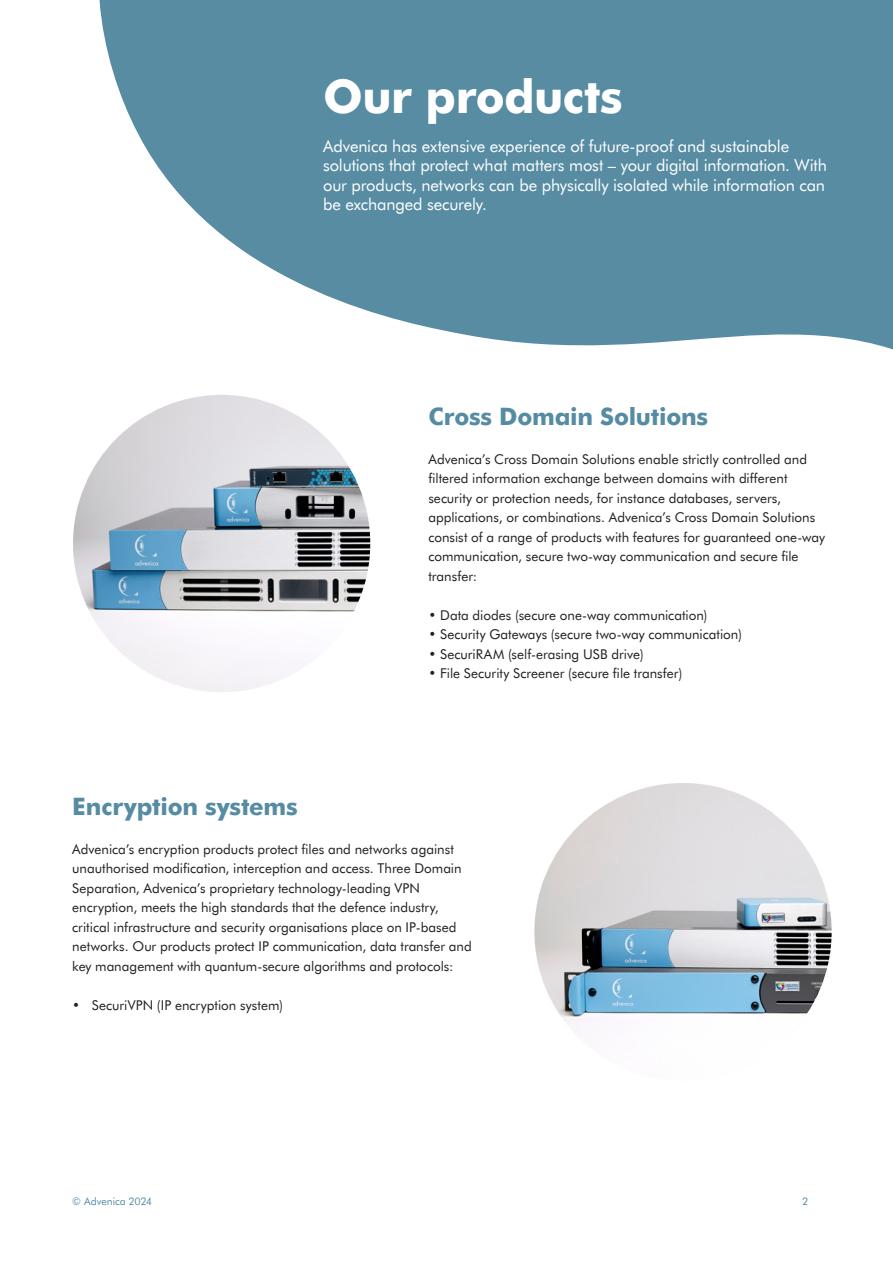
<style>
.page{position:relative;width:893px;height:1263px;background:#fff}
.page>*{position:absolute;margin:0;border:0;box-sizing:border-box;transform-origin:0 0}
.Brödtext_utan_indrag{font:800 46.5px "Futura BT";letter-spacing:-.015em;color:#fff}
.Brödtext_utan_indrag-2{font:800 24px "Futura BT";letter-spacing:-.01em;color:#568ca3}
.Brödtext_utan_indrag-3{font:16.5px/19.5px "Futura BT";letter-spacing:-.01em;color:#fff}
.Brödtext_utan_indrag-4{font:13.5px/19.5px "Futura BT";color:#231f20}
.t1{font:10.5px "Futura BT";color:#558ca4}
</style>
<div class="page">
<svg style="left:99px;top:0;width:794px;height:350px;background:#6f9cb0"></svg>
<img style="left:72px;top:394px;width:299px;height:299px;border-radius:149px">
<img style="left:534px;top:782px;width:298px;height:299px;border-radius:149px">
<p class="Brödtext_utan_indrag" style="left:323px;top:63px;width:301px">Our products</p>
<p class="Brödtext_utan_indrag-3" style="left:323px;top:135px;width:505px">Advenica has extensive experience of future-proof and sustainable solutions that protect what matters most – your digital information. With our products, networks can be physically isolated while information can be exchanged securely.</p>
<p class="Brödtext_utan_indrag-2" style="left:428px;top:399px;width:281px">Cross Domain Solutions</p>
<p class="Brödtext_utan_indrag-4" style="left:428px;top:448px;width:398px">Advenica’s Cross Domain Solutions enable strictly controlled and filtered information exchange between domains with different security or protection needs, for instance databases, servers, applications, or combinations. Advenica’s Cross Domain Solutions consist of a range of products with features for guaranteed one-way communication, secure two-way communication and secure file transfer:</p>
<p class="Brödtext_utan_indrag-4" style="left:428px;top:604px;width:281px">• Data diodes (secure one-way communication)</p>
<p class="Brödtext_utan_indrag-4" style="left:428px;top:624px;width:315px">• Security Gateways (secure two-way communication)</p>
<p class="Brödtext_utan_indrag-4" style="left:428px;top:643px;width:217px">• SecuriRAM (self-erasing USB drive)</p>
<p class="Brödtext_utan_indrag-4" style="left:428px;top:663px;width:255px">• File Security Screener (secure file transfer)</p>
<p class="Brödtext_utan_indrag-2" style="left:72px;top:789px;width:227px">Encryption systems</p>
<p class="Brödtext_utan_indrag-4" style="left:72px;top:838px;width:401px">Advenica’s encryption products protect files and networks against unauthorised modification, interception and access. Three Domain Separation, Advenica’s proprietary technology-leading VPN encryption, meets the high standards that the defence industry, critical infrastructure and security organisations place on IP-based networks. Our products protect IP communication, data transfer and key management with quantum-secure algorithms and protocols:</p>
<p class="Brödtext_utan_indrag-4" style="left:72px;top:994px;width:212px">• SecuriVPN (IP encryption system)</p>
<p class="t1" style="left:72px;top:1194px;width:81px">© Advenica 2024</p>
<p class="t1" style="left:802px;top:1194px;width:7px">2</p>
</div>
